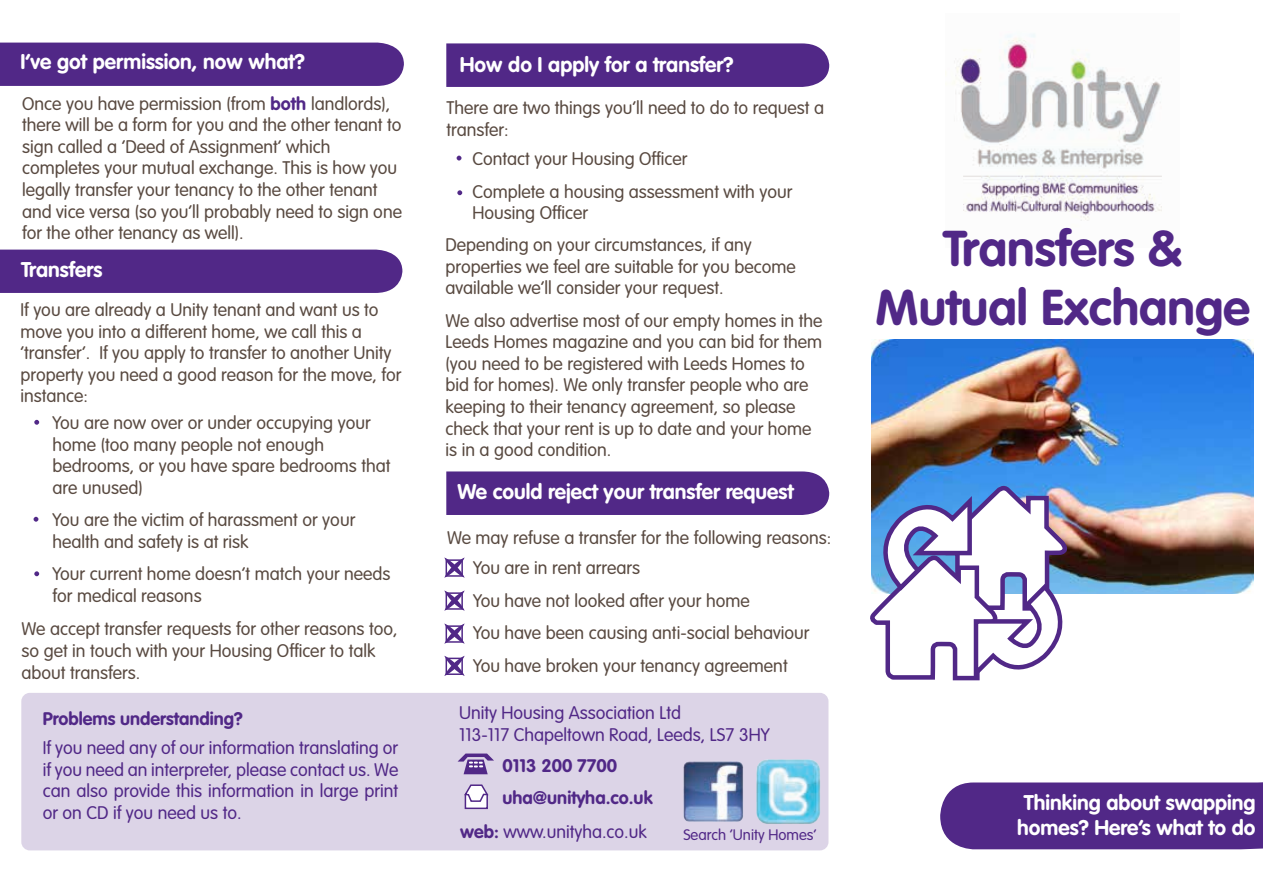
<style>
.page{position:relative;width:1263px;height:893px;background:#fff}
.page>*{position:absolute;margin:0;border:0;box-sizing:border-box;transform-origin:0 0}
.t1{font:700 49.5px/59.4px "VAG Rounded Std";color:#512887;text-align:center}
.t2{font:700 21px/25.2px "VAG Rounded Std";color:#fff;text-align:center}
.t3{font:300 18px/21.6px "VAG Rounded Std";color:#594a41}
.t4{font:300 18px/21.6px "VAG Rounded Std";color:#512887}
.t5{font:700 18px "VAG Rounded Std";color:#512887}
.t6{font:300 15px "VAG Rounded Std";color:#512887}
.s1{font-weight:700;color:#512887}
.s2{font-weight:700}
</style>
<div class="page">
<img style="left:871px;top:340px;width:382px;height:253px">
<img style="left:945px;top:34px;width:217px;height:187px">
<div style="left:0;top:43px;width:404px;height:43px;background:#512887"></div>
<div style="left:446px;top:43px;width:383px;height:44px;background:#512887"></div>
<div style="left:0;top:250px;width:402px;height:43px;background:#512887"></div>
<svg style="left:457px;top:156px;width:4px;height:4px"></svg>
<svg style="left:457px;top:190px;width:5px;height:5px"></svg>
<svg style="left:870px;top:485px;width:209px;height:196px"></svg>
<div style="left:446px;top:471px;width:383px;height:44px;background:#512887"></div>
<svg style="left:444px;top:557px;width:21px;height:21px"></svg>
<svg style="left:444px;top:590px;width:21px;height:21px"></svg>
<svg style="left:444px;top:623px;width:21px;height:21px"></svg>
<svg style="left:444px;top:656px;width:21px;height:20px"></svg>
<div style="left:940px;top:782px;width:323px;height:67px;background:#512887"></div>
<svg style="left:34px;top:420px;width:5px;height:5px"></svg>
<svg style="left:34px;top:517px;width:4px;height:5px"></svg>
<svg style="left:34px;top:571px;width:5px;height:5px"></svg>
<div style="left:21px;top:693px;width:807px;height:157px;background:#dcd4e7;border-radius:9px"></div>
<svg style="left:458px;top:753px;width:36px;height:21px"></svg>
<svg style="left:464px;top:784px;width:25px;height:26px"></svg>
<img style="left:683px;top:761px;width:60px;height:61px">
<img style="left:756px;top:757px;width:73px;height:73px">
<p class="t2" style="left:20px;top:50px;width:286px">I’ve got permission, now what?</p>
<p class="t3" style="left:22px;top:93px;width:381px">Once you have permission (from <span class="s1">both</span> landlords), there will be a form for you and the other tenant to sign called a ‘Deed of Assignment’ which completes your mutual exchange. This is how you legally transfer your tenancy to the other tenant and vice versa (so you’ll probably need to sign one for the other tenancy as well).</p>
<p class="t2" style="left:21px;top:258px;width:83px">Transfers</p>
<p class="t3" style="left:21px;top:299px;width:383px">If you are already a Unity tenant and want us to move you into a different home, we call this a ‘transfer’. If you apply to transfer to another Unity property you need a good reason for the move, for instance:</p>
<p class="t3" style="left:53px;top:412px;width:339px">You are now over or under occupying your home (too many people not enough bedrooms, or you have spare bedrooms that are unused)</p>
<p class="t3" style="left:53px;top:510px;width:304px">You are the victim of harassment or your health and safety is at risk</p>
<p class="t3" style="left:53px;top:564px;width:340px">Your current home doesn’t match your needs for medical reasons</p>
<p class="t3" style="left:21px;top:619px;width:378px">We accept transfer requests for other reasons too, so get in touch with your Housing Officer to talk about transfers.</p>
<p class="t5" style="left:43px;top:708px;width:202px">Problems understanding?</p>
<p class="t4" style="left:43px;top:738px;width:357px;text-align:justify">If you need any of our information translating or if you need an interpreter, please contact us. We can also provide this information in large print or on CD if you need us to.</p>
<p class="t2" style="left:460px;top:52px;width:275px">How do I apply for a transfer?</p>
<p class="t3" style="left:446px;top:98px;width:379px">There are two things you’ll need to do to request a transfer:</p>
<p class="t3" style="left:472px;top:144px;width:321px;line-height:32.4px">Contact your Housing Officer<br>Complete a housing assessment with your</p>
<p class="t3" style="left:446px;top:198px;width:308px;line-height:31.5px;text-indent:27px">Housing Officer<br>Depending on your circumstances, if any</p>
<p class="t3" style="left:446px;top:256px;width:352px">properties we feel are suitable for you become available we’ll consider your request.</p>
<p class="t3" style="left:446px;top:310px;width:378px">We also advertise most of our empty homes in the Leeds Homes magazine and you can bid for them (you need to be registered with Leeds Homes to bid for homes). We only transfer people who are keeping to their tenancy agreement, so please check that your rent is up to date and your home is in a good condition.</p>
<p class="t2" style="left:458px;top:480px;width:338px">We could reject your transfer request</p>
<p class="t3" style="left:473px;top:524px;width:360px;line-height:30px;text-indent:-26px">We may refuse a transfer for the following reasons:<br>You are in rent arrears</p>
<p class="t3" style="left:473px;top:585px;width:338px;line-height:32.4px">You have not looked after your home<br>You have been causing anti-social behaviour<br>You have broken your tenancy agreement</p>
<p class="t4" style="left:459px;top:702px;width:312px">Unity Housing Association Ltd<br>113-117 Chapeltown Road, Leeds, LS7 3HY</p>
<p class="t5" style="left:503px;top:755px;width:116px">0113 200 7700</p>
<p class="t5" style="left:503px;top:787px;width:152px">uha@unityha.co.uk</p>
<p class="t4" style="left:460px;top:821px;width:188px"><span class="s2">web:</span> www.unityha.co.uk</p>
<p class="t6" style="left:683px;top:827px;width:135px">Search ‘Unity Homes’</p>
<h1 class="t1" style="left:876px;top:220px;width:376px">Transfers &amp;<br>Mutual Exchange</h1>
<p class="t2" style="left:1017px;top:790px;width:240px">Thinking about swapping homes? Here’s what to do</p>
</div>
